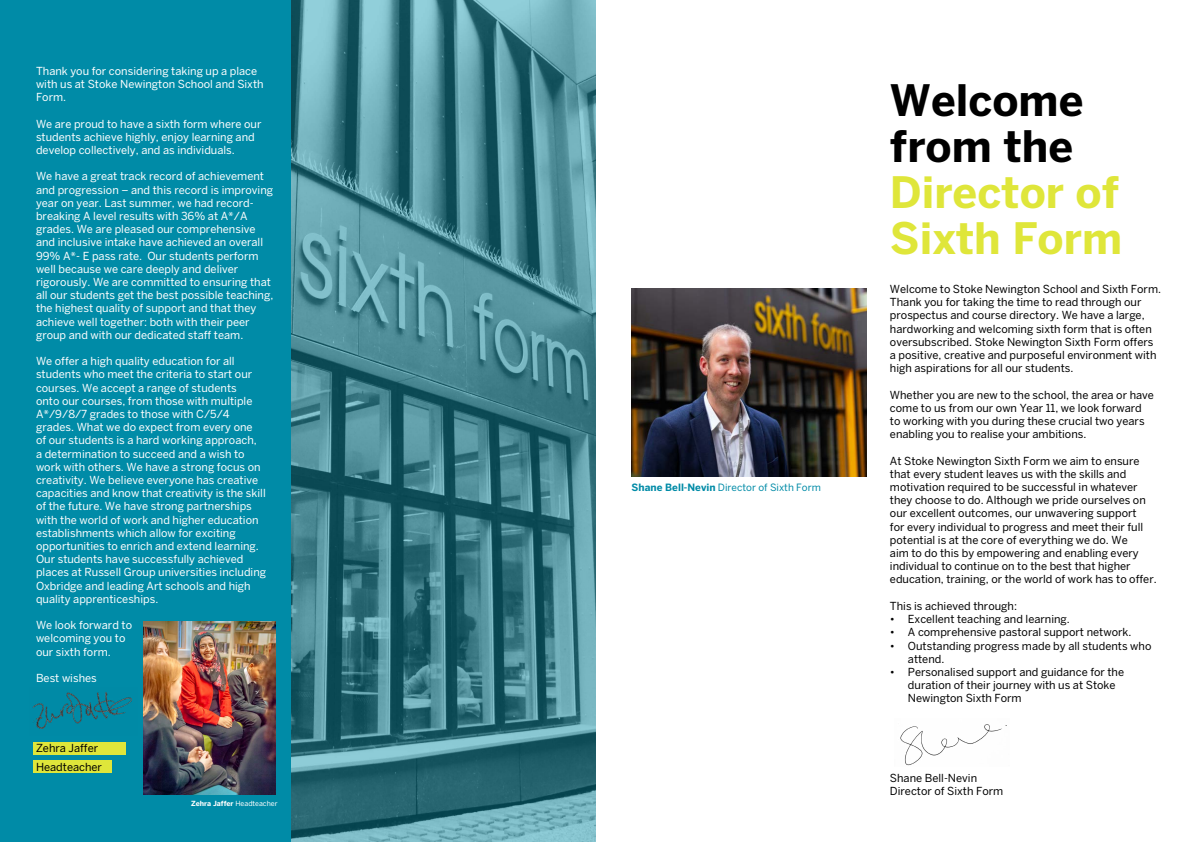
<style>
.page{position:relative;width:1191px;height:842px;background:#fff}
.page>*{position:absolute;margin:0;border:0;box-sizing:border-box;transform-origin:0 0}
.t1{font:700 43px/46px "Benton Sans";color:#dfe63a}
.t2{font:700 43px/46px "Benton Sans";color:#000}
.t3{font:11px/13.2px "Benton Sans";color:#fff}
.t4{font:11px/13.2px "Benton Sans";color:#000}
.t5{font:10px "Benton Sans";color:#008ba7}
.t6{font:700 7px "Benton Sans";color:#fff}
.s1{font-weight:400}
.s2{font-weight:700}
</style>
<div class="page">
<img style="left:290px;top:0;width:305px;height:842px">
<div style="left:0;top:0;width:290px;height:842px;background:#008ba7"></div>
<img style="left:631px;top:289px;width:235px;height:187px">
<div style="left:33px;top:742px;width:92px;height:13px;background:#dfe63a"></div>
<div style="left:33px;top:760px;width:78px;height:13px;background:#dfe63a"></div>
<img style="left:32px;top:692px;width:100px;height:37px">
<img style="left:143px;top:622px;width:132px;height:172px">
<img style="left:900px;top:724px;width:107px;height:42px">
<p class="t3" style="left:36px;top:64px;width:229px">Thank you for considering taking up a place with us at Stoke Newington School and Sixth<br>Form.</p>
<p class="t3" style="left:36px;top:117px;width:227px">We are proud to have a sixth form where our students achieve highly, enjoy learning and develop collectively, and as individuals.</p>
<p class="t3" style="left:36px;top:170px;width:239px">We have a great track record of achievement and progression – and this record is improving year on year. Last summer, we had record&shy;breaking A level results with 36% at A*/A grades. We are pleased our comprehensive and inclusive intake have achieved an overall 99% A*- E pass rate. Our students perform well because we care deeply and deliver rigorously. We are committed to ensuring that all our students get the best possible teaching, the highest quality of support and that they achieve well together: both with their peer group and with our dedicated staff team.</p>
<p class="t3" style="left:36px;top:354px;width:232px">We offer a high quality education for all students who meet the criteria to start our courses. We accept a range of students<br>onto our courses, from those with multiple A*/9/8/7 grades to those with C/5/4 grades. What we do expect from every one<br>of our students is a hard working approach,<br>a determination to succeed and a wish to work with others. We have a strong focus on creativity. We believe everyone has creative capacities and know that creativity is the skill of the future. We have strong partnerships with the world of work and higher education establishments which allow for exciting opportunities to enrich and extend learning.<br>Our students have successfully achieved places at Russell Group universities including Oxbridge and leading Art schools and high quality apprenticeships.</p>
<p class="t3" style="left:36px;top:618px;width:98px">We look forward to welcoming you to our sixth form.</p>
<p class="t3" style="left:36px;top:671px;width:62px">Best wishes</p>
<p class="t4" style="left:36px;top:739px;width:68px;line-height:19px">Zehra Jaffer<br>Headteacher</p>
<p class="t6" style="left:191px;top:799px;width:88px">Zehra Jaffer <span class="s1">Headteacher</span></p>
<p class="t5" style="left:631px;top:481px;width:191px"><span class="s2">Shane Bell-Nevin</span> Director of Sixth Form</p>
<h1 class="t2" style="left:890px;top:77px;width:195px">Welcome from the</h1>
<h1 class="t1" style="left:890px;top:169px;width:234px">Director of<br>Sixth Form</h1>
<p class="t4" style="left:890px;top:282px;width:273px">Welcome to Stoke Newington School and Sixth Form.<br>Thank you for taking the time to read through our prospectus and course directory. We have a large, hardworking and welcoming sixth form that is often oversubscribed. Stoke Newington Sixth Form offers a positive, creative and purposeful environment with high aspirations for all our students.</p>
<p class="t4" style="left:890px;top:388px;width:265px">Whether you are new to the school, the area or have come to us from our own Year 11, we look forward to working with you during these crucial two years enabling you to realise your ambitions.</p>
<p class="t4" style="left:890px;top:454px;width:268px">At Stoke Newington Sixth Form we aim to ensure that every student leaves us with the skills and motivation required to be successful in whatever they choose to do. Although we pride ourselves on our excellent outcomes, our unwavering support<br>for every individual to progress and meet their full potential is at the core of everything we do. We<br>aim to do this by empowering and enabling every individual to continue on to the best that higher education, training, or the world of work has to offer.</p>
<p class="t4" style="left:890px;top:599px;width:129px">This is achieved through:</p>
<p class="t4" style="left:890px;top:612px;width:181px">• Excellent teaching and learning.</p>
<p class="t4" style="left:890px;top:625px;width:243px">• A comprehensive pastoral support network.</p>
<p class="t4" style="left:908px;top:639px;width:245px;text-indent:-18px">• Outstanding progress made by all students who attend.</p>
<p class="t4" style="left:908px;top:665px;width:218px;text-indent:-18px">• Personalised support and guidance for the duration of their journey with us at Stoke<br>Newington Sixth Form</p>
<p class="t4" style="left:890px;top:771px;width:115px">Shane Bell-Nevin<br>Director of Sixth Form</p>
</div>
